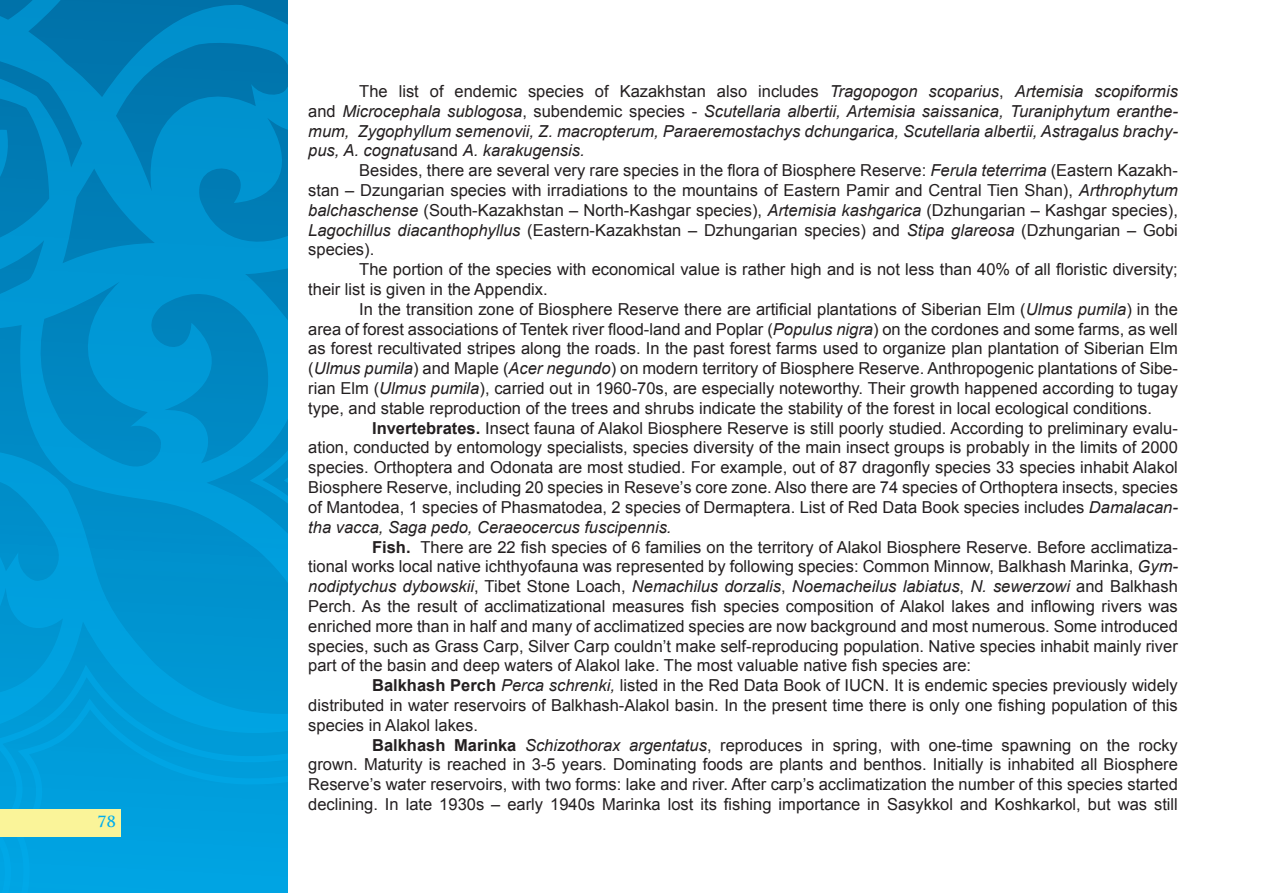
<style>
.page{position:relative;width:1263px;height:893px;background:#fff}
.page>*{position:absolute;margin:0;border:0;box-sizing:border-box;transform-origin:0 0}
.Normal1{font:16.5px/19.8px "Arial";color:#231f20;text-align:justify}
.t1{font:italic 16.5px/19.8px "Arial";color:#231f20;text-align:justify}
.t2{font:700 15px "Trajan Pro";color:#00aeef}
.s1{font-style:normal}
.s2{font-style:italic}
.s3{font-weight:700}
</style>
<div class="page">
<svg style="left:0;top:0;width:287px;height:892px;background:#0092ce"></svg>
<div style="left:0;top:809px;width:121px;height:28px;background:#faf499"></div>
<p class="t2" style="left:98px;top:813px;width:19px">78</p>
<p class="t1" style="left:308px;top:82px;width:871px;text-indent:51px"><span class="s1">The list of endemic species of Kazakhstan also includes</span> Tragopogon scoparius<span class="s1">,</span> Artemisia scopiformis <span class="s1">and</span> Microcephala sublogosa<span class="s1">, subendemic species -</span> Scutellaria albertii, Artemisia saissanica, Turaniphytum eranthe&shy;mum, Zygophyllum semenovii, Z. macropterum, Paraeremostachys dchungarica, Scutellaria albertii, Astragalus brachy&shy;pus, A. cognatus<span class="s1">and</span> A. karakugensis.</p>
<p class="Normal1" style="left:308px;top:161px;width:871px;text-indent:51px">Besides, there are several very rare species in the flora of Biosphere Reserve: <span class="s2">Ferula teterrima</span> (Eastern Kazakh&shy;stan – Dzungarian species with irradiations to the mountains of Eastern Pamir and Central Tien Shan), <span class="s2">Arthrophytum balchaschense</span> (South-Kazakhstan – North-Kashgar species), <span class="s2">Artemisia kashgarica</span> (Dzhungarian – Kashgar species), <span class="s2">Lagochillus diacanthophyllus</span> (Eastern-Kazakhstan – Dzhungarian species) and <span class="s2">Stipa glareosa</span> (Dzhungarian – Gobi species).</p>
<p class="Normal1" style="left:308px;top:260px;width:871px;text-indent:51px">The portion of the species with economical value is rather high and is not less than 40% of all floristic diversity; their list is given in the Appendix.</p>
<p class="Normal1" style="left:308px;top:299px;width:871px;text-indent:51px">In the transition zone of Biosphere Reserve there are artificial plantations of Siberian Elm (<span class="s2">Ulmus pumila</span>) in the area of forest associations of Tentek river flood-land and Poplar (<span class="s2">Populus nigra</span>) on the cordones and some farms, as well as forest recultivated stripes along the roads. In the past forest farms used to organize plan plantation of Siberian Elm (<span class="s2">Ulmus pumila</span>) and Maple (<span class="s2">Acer negundo</span>) on modern territory of Biosphere Reserve. Anthropogenic plantations of Sibe&shy;rian Elm (<span class="s2">Ulmus pumila</span>), carried out in 1960-70s, are especially noteworthy. Their growth happened according to tugay type, and stable reproduction of the trees and shrubs indicate the stability of the forest in local ecological conditions.</p>
<p class="Normal1" style="left:308px;top:418px;width:871px;text-indent:64px"><span class="s3">Invertebrates.</span> Insect fauna of Alakol Biosphere Reserve is still poorly studied. According to preliminary evalu&shy;ation, conducted by entomology specialists, species diversity of the main insect groups is probably in the limits of 2000 species. Orthoptera and Odonata are most studied. For example, out of 87 dragonfly species 33 species inhabit Alakol Biosphere Reserve, including 20 species in Reseve’s core zone. Also there are 74 species of Orthoptera insects, species of Mantodea, 1 species of Phasmatodea, 2 species of Dermaptera. List of Red Data Book species includes <span class="s2">Damalacan&shy;tha vacca, Saga pedo, Ceraeocercus fuscipennis.</span></p>
<p class="Normal1" style="left:308px;top:537px;width:871px;text-indent:64px"><span class="s3">Fish.</span> There are 22 fish species of 6 families on the territory of Alakol Biosphere Reserve. Before acclimatiza&shy;tional works local native ichthyofauna was represented by following species: Common Minnow, Balkhash Marinka, <span class="s2">Gym&shy;nodiptychus dybowskii</span>, Tibet Stone Loach, <span class="s2">Nemachilus dorzalis</span>, <span class="s2">Noemacheilus labiatus</span>, <span class="s2">N. sewerzowi</span> and Balkhash Perch. As the result of acclimatizational measures fish species composition of Alakol lakes and inflowing rivers was enriched more than in half and many of acclimatized species are now background and most numerous. Some introduced species, such as Grass Carp, Silver Carp couldn’t make self-reproducing population. Native species inhabit mainly river part of the basin and deep waters of Alakol lake. The most valuable native fish species are:</p>
<p class="Normal1" style="left:308px;top:676px;width:871px;text-indent:64px"><span class="s3">Balkhash Perch</span> <span class="s2">Perca schrenki,</span> listed in the Red Data Book of IUCN. It is endemic species previously widely distributed in water reservoirs of Balkhash-Alakol basin. In the present time there is only one fishing population of this species in Alakol lakes.</p>
<p class="Normal1" style="left:308px;top:735px;width:871px;text-indent:64px"><span class="s3">Balkhash Marinka</span> <span class="s2">Schizothorax argentatus</span>, reproduces in spring, with one-time spawning on the rocky grown. Maturity is reached in 3-5 years. Dominating foods are plants and benthos. Initially is inhabited all Biosphere Reserve’s water reservoirs, with two forms: lake and river. After carp’s acclimatization the number of this species started declining. In late 1930s – early 1940s Marinka lost its fishing importance in Sasykkol and Koshkarkol, but was still</p>
</div>
